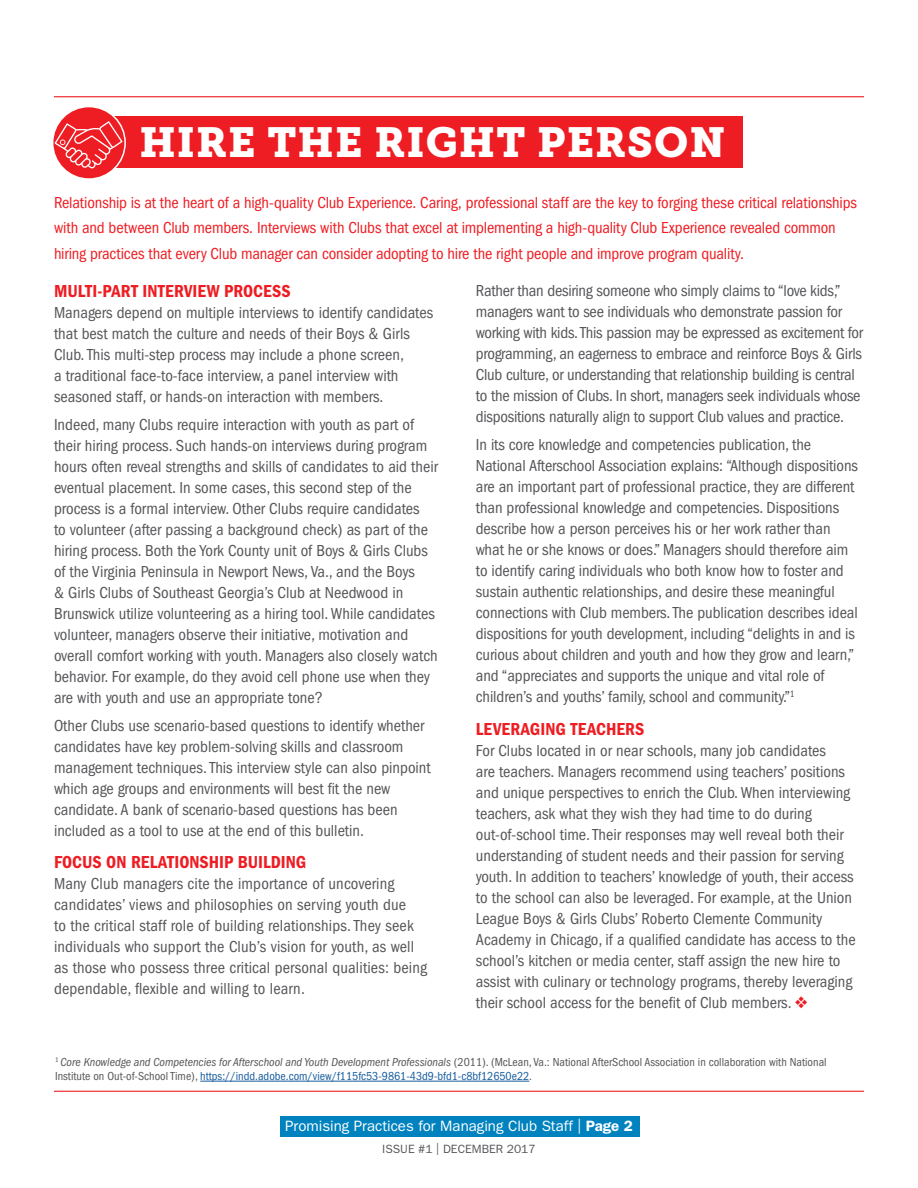
<style>
.page{position:relative;width:918px;height:1188px;background:#fff}
.page>*{position:absolute;margin:0;border:0;box-sizing:border-box;transform-origin:0 0}
.HEader_Orange{font:41.85px "Museo Slab 900";letter-spacing:.025em;color:#fff}
.Subhead_Red{font:18px "ITC Franklin Gothic Std Dm Cd";color:#ee1d23}
.Body_Copy{font:condensed 16.5px/21px "ITC Franklin Gothic Std";color:#555659}
.Intro_Body_Copy{font:condensed 16.5px/25.5px "ITC Franklin Gothic Std";letter-spacing:-.01em;color:#ee1d23}
.t1{font:15px "ITC Franklin Gothic Std";color:#fff}
.Body_Copy-2{font:condensed 12px/14.4px "ITC Franklin Gothic Std";color:#555659}
.t2{font:12px "ITC Franklin Gothic Std";color:#555659}
.s1{color:#ee1d23}
.s2{font-style:italic}
.s3{color:#175d9e}
.s4{font-weight:600}
</style>
<div class="page">
<div style="left:280px;top:1116px;width:359px;height:20px;background:#0082bf"></div>
<hr style="left:54px;top:1091px;width:810px;height:1px;background:#ee1d23">
<hr style="left:54px;top:96px;width:810px;height:1px;background:#ee1d23">
<div style="left:105px;top:117px;width:637px;height:51px;background:#ee1d23"></div>
<div style="left:53px;top:107px;width:72px;height:72px;background:#ee1d23;border-radius:50%"></div>
<div style="left:52px;top:106px;width:74px;height:74px;border:2px solid #fff;border-radius:50%"></div>
<svg style="left:55px;top:121px;width:68px;height:47px"></svg>
<hr style="left:200px;top:1081px;width:329px;height:1px;background:#175d9e">
<p class="HEader_Orange" style="left:139px;top:118px;width:587px">HIRE THE RIGHT PERSON</p>
<p class="Intro_Body_Copy" style="left:54px;top:190px;width:805px">Relationship is at the heart of a high-quality Club Experience. Caring, professional staff are the key to forging these critical relationships with and between Club members. Interviews with Clubs that excel at implementing a high-quality Club Experience revealed common hiring practices that every Club manager can consider adopting to hire the right people and improve program quality.</p>
<p class="Subhead_Red" style="left:54px;top:281px;width:238px">MULTI-PART INTERVIEW PROCESS</p>
<p class="Body_Copy" style="left:54px;top:303px;width:381px">Managers depend on multiple interviews to identify candidates that best match the culture and needs of their Boys &amp; Girls Club. This multi-step process may include a phone screen,<br>a traditional face-to-face interview, a panel interview with seasoned staff, or hands-on interaction with members.</p>
<p class="Body_Copy" style="left:54px;top:414px;width:386px">Indeed, many Clubs require interaction with youth as part of their hiring process. Such hands-on interviews during program hours often reveal strengths and skills of candidates to aid their eventual placement. In some cases, this second step of the process is a formal interview. Other Clubs require candidates<br>to volunteer (after passing a background check) as part of the hiring process. Both the York County unit of Boys &amp; Girls Clubs of the Virginia Peninsula in Newport News, Va., and the Boys<br>&amp; Girls Clubs of Southeast Georgia’s Club at Needwood in Brunswick utilize volunteering as a hiring tool. While candidates volunteer, managers observe their initiative, motivation and overall comfort working with youth. Managers also closely watch behavior. For example, do they avoid cell phone use when they are with youth and use an appropriate tone?</p>
<p class="Body_Copy" style="left:54px;top:715px;width:378px">Other Clubs use scenario-based questions to identify whether candidates have key problem-solving skills and classroom management techniques. This interview style can also pinpoint which age groups and environments will best fit the new candidate. A bank of scenario-based questions has been included as a tool to use at the end of this bulletin.</p>
<p class="Subhead_Red" style="left:54px;top:852px;width:254px">FOCUS ON RELATIONSHIP BUILDING</p>
<p class="Body_Copy" style="left:54px;top:874px;width:375px">Many Club managers cite the importance of uncovering candidates’ views and philosophies on serving youth due<br>to the critical staff role of building relationships. They seek individuals who support the Club’s vision for youth, as well as those who possess three critical personal qualities: being dependable, flexible and willing to learn.</p>
<p class="Body_Copy" style="left:476px;top:281px;width:389px">Rather than desiring someone who simply claims to “love kids,” managers want to see individuals who demonstrate passion for working with kids. This passion may be expressed as excitement for programming, an eagerness to embrace and reinforce Boys &amp; Girls Club culture, or understanding that relationship building is central to the mission of Clubs. In short, managers seek individuals whose dispositions naturally align to support Club values and practice.</p>
<p class="Body_Copy" style="left:476px;top:434px;width:384px">In its core knowledge and competencies publication, the National Afterschool Association explains: “Although dispositions are an important part of professional practice, they are different than professional knowledge and competencies. Dispositions describe how a person perceives his or her work rather than what he or she knows or does.” Managers should therefore aim to identify caring individuals who both know how to foster and sustain authentic relationships, and desire these meaningful connections with Club members. The publication describes ideal dispositions for youth development, including “delights in and is curious about children and youth and how they grow and learn,” and “appreciates and supports the unique and vital role of children’s and youths’ family, school and community.”<sup>1</sup></p>
<p class="Subhead_Red" style="left:476px;top:718px;width:170px">LEVERAGING TEACHERS</p>
<p class="Body_Copy" style="left:476px;top:740px;width:381px">For Clubs located in or near schools, many job candidates<br>are teachers. Managers recommend using teachers’ positions and unique perspectives to enrich the Club. When interviewing teachers, ask what they wish they had time to do during out-of-school time. Their responses may well reveal both their understanding of student needs and their passion for serving youth. In addition to teachers’ knowledge of youth, their access to the school can also be leveraged. For example, at the Union League Boys &amp; Girls Clubs’ Roberto Clemente Community Academy in Chicago, if a qualified candidate has access to the school’s kitchen or media center, staff assign the new hire to assist with culinary or technology programs, thereby leveraging their school access for the benefit of Club members. <span class="s1">❖</span></p>
<p class="Body_Copy-2" style="left:55px;top:1054px;width:773px"><sup>1</sup> <span class="s2">Core Knowledge and Competencies for Afterschool and Youth Development Professionals</span> (2011). (McLean, Va.: National AfterSchool Association in collaboration with National<br>Institute on Out-of-School Time), <span class="s3">https://indd.adobe.com/view/f115fc53-9861-43d9-bfd1-c8bf12650e22</span>.</p>
<p class="t1" style="left:285px;top:1117px;width:349px">Promising Practices for Managing Club Staff | <span class="s4">Page 2</span></p>
<p class="t2" style="left:382px;top:1142px;width:155px">ISSUE #1 | DECEMBER 2017</p>
</div>
